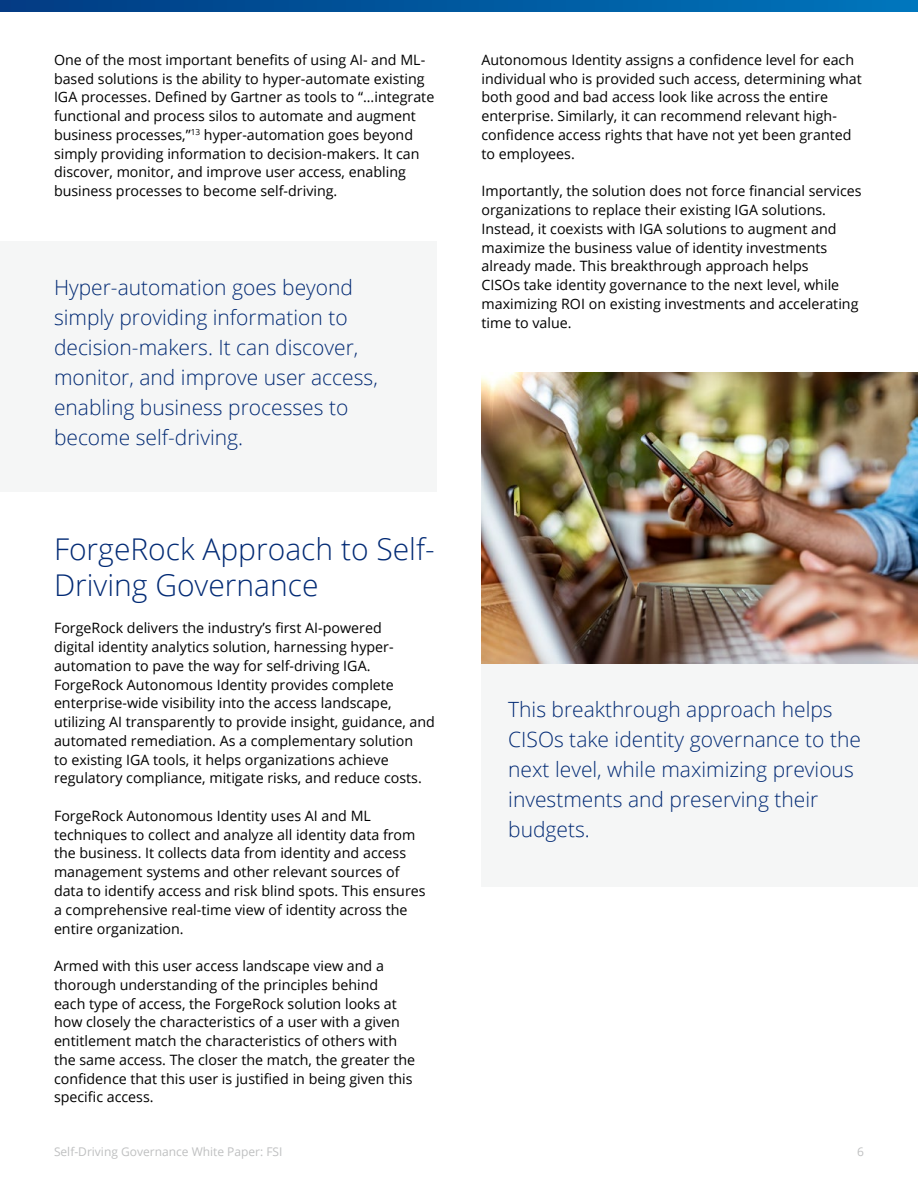
<style>
.page{position:relative;width:918px;height:1188px;background:#fff}
.page>*{position:absolute;margin:0;border:0;box-sizing:border-box;transform-origin:0 0}
.t1{font:300 30px/36px "Open Sans";color:#032b75}
.t2{font:300 21px/30px "Open Sans";color:#032b75}
.t3{font:14.25px/18.8px "Open Sans";color:#000}
.t4{font:12px "Open Sans";color:#bfc0c1}
</style>
<div class="page">
<svg style="left:0;top:0;width:918px;height:12px"></svg>
<div style="left:0;top:242px;width:436px;height:250px;background:#f5f6f6"></div>
<div style="left:481px;top:664px;width:437px;height:223px;background:#f5f6f6"></div>
<img style="left:481px;top:373px;width:437px;height:291px">
<p class="t3" style="left:54px;top:50px;width:382px">One of the most important benefits of using AI- and ML&shy;based solutions is the ability to hyper-automate existing IGA processes. Defined by Gartner as tools to “...integrate functional and process silos to automate and augment business processes,”<sup>13</sup> hyper-automation goes beyond simply providing information to decision-makers. It can discover, monitor, and improve user access, enabling business processes to become self-driving.</p>
<h2 class="t2" style="left:54px;top:272px;width:325px">Hyper-automation goes beyond simply providing information to decision-makers. It can discover, monitor, and improve user access, enabling business processes to become self-driving.</h2>
<h1 class="t1" style="left:54px;top:530px;width:382px">ForgeRock Approach to Self-<br>Driving Governance</h1>
<p class="t3" style="left:54px;top:619px;width:383px">ForgeRock delivers the industry’s first AI-powered<br>digital identity analytics solution, harnessing hyper&shy;automation to pave the way for self-driving IGA.<br>ForgeRock Autonomous Identity provides complete enterprise-wide visibility into the access landscape, utilizing AI transparently to provide insight, guidance, and automated remediation. As a complementary solution<br>to existing IGA tools, it helps organizations achieve regulatory compliance, mitigate risks, and reduce costs.</p>
<p class="t3" style="left:54px;top:806px;width:373px">ForgeRock Autonomous Identity uses AI and ML techniques to collect and analyze all identity data from the business. It collects data from identity and access management systems and other relevant sources of data to identify access and risk blind spots. This ensures a comprehensive real-time view of identity across the entire organization.</p>
<p class="t3" style="left:54px;top:956px;width:363px">Armed with this user access landscape view and a thorough understanding of the principles behind<br>each type of access, the ForgeRock solution looks at how closely the characteristics of a user with a given entitlement match the characteristics of others with the same access. The closer the match, the greater the confidence that this user is justified in being given this specific access.</p>
<p class="t3" style="left:482px;top:50px;width:382px">Autonomous Identity assigns a confidence level for each individual who is provided such access, determining what both good and bad access look like across the entire enterprise. Similarly, it can recommend relevant high&shy;confidence access rights that have not yet been granted to employees.</p>
<p class="t3" style="left:482px;top:181px;width:382px">Importantly, the solution does not force financial services organizations to replace their existing IGA solutions.<br>Instead, it coexists with IGA solutions to augment and maximize the business value of identity investments already made. This breakthrough approach helps<br>CISOs take identity governance to the next level, while maximizing ROI on existing investments and accelerating time to value.</p>
<h2 class="t2" style="left:508px;top:694px;width:354px">This breakthrough approach helps<br>CISOs take identity governance to the next level, while maximizing previous investments and preserving their budgets.</h2>
<p class="t4" style="left:54px;top:1143px;width:230px">Self-Driving Governance White Paper: FSI</p>
<p class="t4" style="left:857px;top:1143px;width:8px">6</p>
</div>
